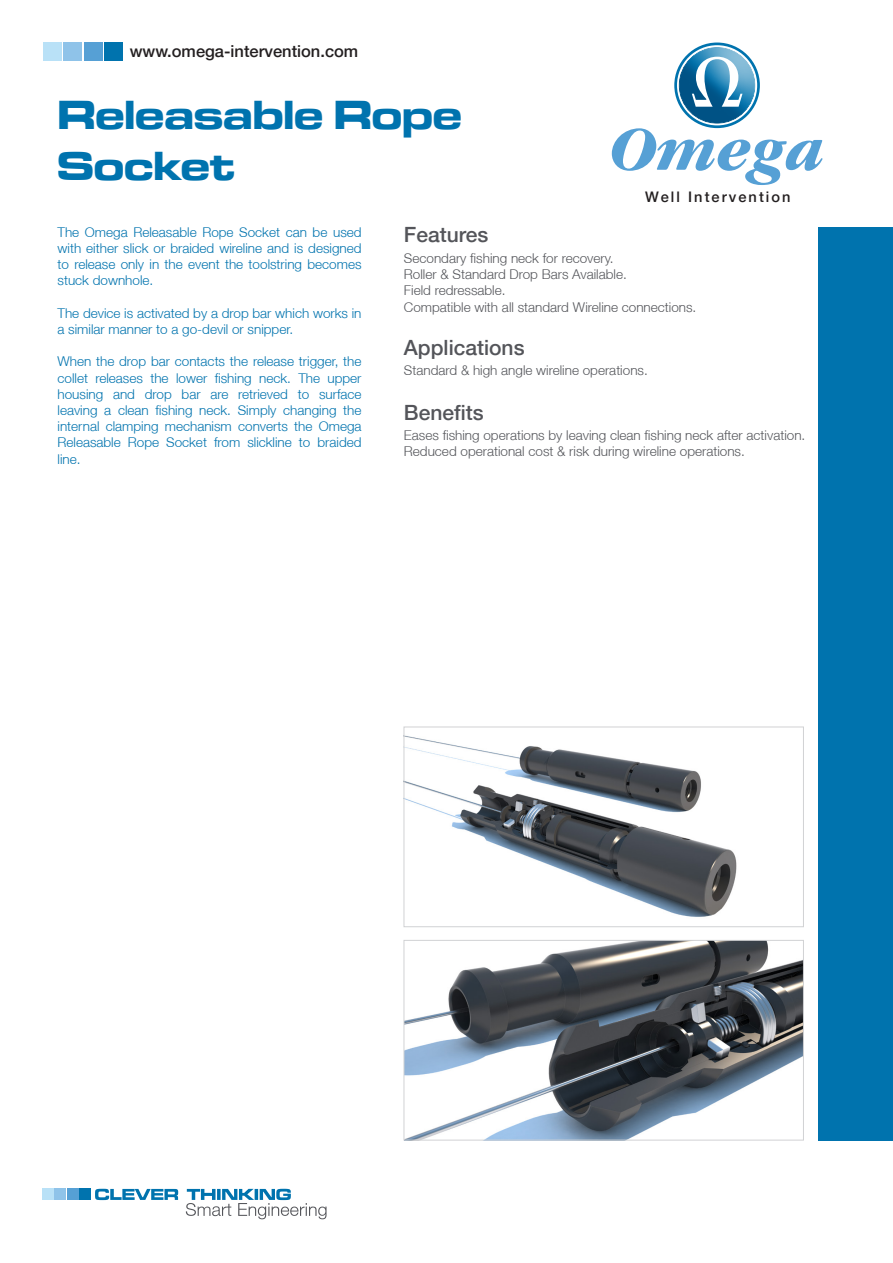
<style>
.page{position:relative;width:893px;height:1263px;background:#fff}
.page>*{position:absolute;margin:0;border:0;box-sizing:border-box;transform-origin:0 0}
.t1{font:42px/50.4px "Microgramma D Bold Exte";color:#0073ae}
.t2{font:500 21px "Helvetica Neue LT";color:#54555a}
.t3{font:500 16.5px "Helvetica Neue LT";color:#231f20}
.t4{font:500 14.55px "Helvetica Neue LT";letter-spacing:.14em;color:#231f20}
.t5{font:300 13.5px/16.2px "Helvetica Neue LT";color:#0073ae;text-align:justify}
.Bulleted{font:300 13.5px "Helvetica Neue LT";color:#54555a}
</style>
<div class="page">
<div style="left:819px;top:227px;width:74px;height:913px;background:#0073ae"></div>
<div style="left:64px;top:43px;width:18px;height:18px;background:#8fc3e9"></div>
<div style="left:84px;top:43px;width:19px;height:18px;background:#56a0d5"></div>
<div style="left:104px;top:43px;width:19px;height:18px;background:#0073ae"></div>
<div style="left:43px;top:43px;width:19px;height:18px;background:#b9e1f7"></div>
<img style="left:406px;top:736px;width:331px;height:181px">
<div style="left:404px;top:727px;width:400px;height:200px;border:1px solid #d1d2d4"></div>
<img style="left:406px;top:942px;width:396px;height:196px">
<div style="left:404px;top:940px;width:400px;height:200px;border:1px solid #d1d2d4"></div>
<div style="left:55px;top:1189px;width:11px;height:11px;background:#8fc3e9"></div>
<div style="left:67px;top:1189px;width:11px;height:11px;background:#56a0d5"></div>
<div style="left:79px;top:1189px;width:11px;height:11px;background:#0073ae"></div>
<div style="left:43px;top:1189px;width:11px;height:11px;background:#b9e1f7"></div>
<svg style="left:95px;top:1189px;width:232px;height:30px"></svg>
<div style="left:674px;top:43px;width:86px;height:85px;border:3px solid #0073ae;border-radius:50%"></div>
<div style="left:678px;top:47px;width:79px;height:78px;background:#156781;opacity:.47"></div>
<svg style="left:692px;top:57px;width:50px;height:50px"></svg>
<svg style="left:612px;top:128px;width:210px;height:57px"></svg>
<p class="t3" style="left:130px;top:42px;width:230px">www.omega-intervention.com</p>
<p class="t1" style="left:58px;top:89px;width:406px">Releasable Rope<br>Socket</p>
<p class="t4" style="left:645px;top:188px;width:147px">Well Intervention</p>
<p class="t5" style="left:58px;top:224px;width:306px">The Omega Releasable Rope Socket can be used with either slick or braided wireline and is designed to release only in the event the toolstring becomes stuck downhole.</p>
<p class="t5" style="left:58px;top:305px;width:305px">The device is activated by a drop bar which works in a similar manner to a go-devil or snipper.</p>
<p class="t5" style="left:58px;top:353px;width:306px">When the drop bar contacts the release trigger, the collet releases the lower fishing neck. The upper housing and drop bar are retrieved to surface leaving a clean fishing neck. Simply changing the internal clamping mechanism converts the Omega Releasable Rope Socket from slickline to braided line.</p>
<p class="t2" style="left:404px;top:222px;width:86px">Features</p>
<p class="Bulleted" style="left:404px;top:250px;width:211px">Secondary fishing neck for recovery.</p>
<p class="Bulleted" style="left:404px;top:266px;width:224px">Roller &amp; Standard Drop Bars Available.</p>
<p class="Bulleted" style="left:404px;top:282px;width:103px">Field redressable.</p>
<p class="Bulleted" style="left:404px;top:298px;width:294px">Compatible with all standard Wireline connections.</p>
<p class="t2" style="left:404px;top:335px;width:122px">Applications</p>
<p class="Bulleted" style="left:404px;top:362px;width:245px">Standard &amp; high angle wireline operations.</p>
<p class="t2" style="left:404px;top:400px;width:81px">Benefits</p>
<p class="Bulleted" style="left:404px;top:427px;width:403px">Eases fishing operations by leaving clean fishing neck after activation.</p>
<p class="Bulleted" style="left:404px;top:443px;width:342px">Reduced operational cost &amp; risk during wireline operations.</p>
</div>
